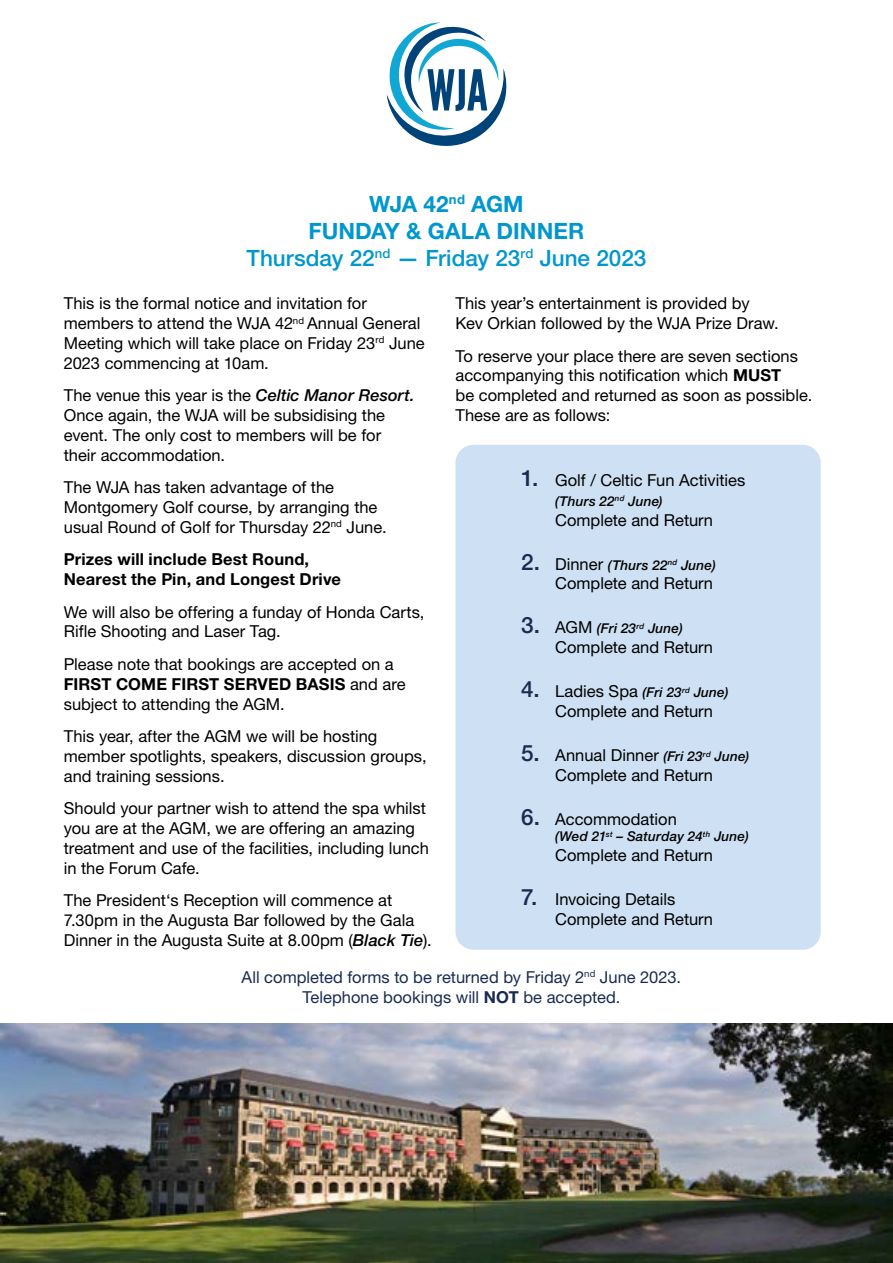
<style>
.page{position:relative;width:893px;height:1263px;background:#fff}
.page>*{position:absolute;margin:0;border:0;box-sizing:border-box;transform-origin:0 0}
.t1{font:500 22.5px/27px "Helvetica Neue LT Std";color:#0097cf;text-align:center}
.t2{font:16.5px/19.8px "Helvetica Neue LT Std";color:#000}
.t3{font:16.5px/19.8px "Helvetica Neue LT Std";color:#192c50;text-align:center}
.t4{font:700 16.5px/19.8px "Helvetica Neue LT Std";letter-spacing:.01em;color:#000}
.t5{font:italic 500 13.5px "Helvetica Neue LT Std";letter-spacing:.015em;color:#000}
.s1{font-weight:700}
.s2{font-weight:500;font-style:italic}
.s3{font-weight:500;font-size:22.5px;color:#192c50}
.s4{font-style:normal;font-size:22.5px;color:#192c50}
.s5{font-weight:400;font-style:normal;font-size:16.5px}
.s6{font-weight:500;font-style:italic;font-size:13.5px}
</style>
<div class="page">
<svg style="left:387px;top:22px;width:119px;height:124px"></svg>
<div style="left:455px;top:445px;width:366px;height:505px;background:#cee0f3;border-radius:18px"></div>
<img style="left:0;top:1023px;width:893px;height:240px">
<h1 class="t1" style="left:247px;top:190px;width:401px"><span class="s1">WJA 42</span><sup>nd</sup> <span class="s1">AGM<br>FUNDAY &amp; GALA DINNER<br></span>Thursday 22<sup>nd</sup> — Friday 23<sup>rd</sup> June 2023</h1>
<p class="t2" style="left:64px;top:293px;width:363px">This is the formal notice and invitation for members to attend the WJA 42<sup>nd</sup> Annual General Meeting which will take place on Friday 23<sup>rd</sup> June 2023 commencing at 10am.</p>
<p class="t2" style="left:64px;top:385px;width:352px">The venue this year is the <span class="s2">Celtic Manor Resort.<br></span>Once again, the WJA will be subsidising the event. The only cost to members will be for their accommodation.</p>
<p class="t2" style="left:64px;top:477px;width:324px">The WJA has taken advantage of the<br>Montgomery Golf course, by arranging the usual Round of Golf for Thursday 22<sup>nd</sup> June.</p>
<p class="t4" style="left:64px;top:549px;width:279px">Prizes will include Best Round,<br>Nearest the Pin, and Longest Drive</p>
<p class="t2" style="left:64px;top:602px;width:362px">We will also be offering a funday of Honda Carts,<br>Rifle Shooting and Laser Tag.</p>
<p class="t2" style="left:64px;top:654px;width:344px">Please note that bookings are accepted on a<br><span class="s1">FIRST COME FIRST SERVED BASIS</span> and are subject to attending the AGM.</p>
<p class="t2" style="left:64px;top:726px;width:364px">This year, after the AGM we will be hosting member spotlights, speakers, discussion groups, and training sessions.</p>
<p class="t2" style="left:64px;top:798px;width:367px">Should your partner wish to attend the spa whilst you are at the AGM, we are offering an amazing treatment and use of the facilities, including lunch in the Forum Cafe.</p>
<p class="t2" style="left:64px;top:890px;width:369px">The President‘s Reception will commence at<br>7.30pm in the Augusta Bar followed by the Gala<br>Dinner in the Augusta Suite at 8.00pm (<span class="s2">Black Tie</span>).</p>
<p class="t2" style="left:455px;top:293px;width:325px">This year’s entertainment is provided by<br>Kev Orkian followed by the WJA Prize Draw.</p>
<p class="t2" style="left:455px;top:346px;width:358px">To reserve your place there are seven sections accompanying this notification which <span class="s1">MUST<br></span>be completed and returned as soon as possible.<br>These are as follows:</p>
<p class="t2" style="left:521px;top:470px;width:226px"><span class="s3">1.</span> Golf / Celtic Fun Activities</p>
<p class="t5" style="left:555px;top:493px;width:109px">(Thurs 22<sup>nd</sup> June)</p>
<p class="t2" style="left:555px;top:510px;width:159px">Complete and Return</p>
<p class="t5" style="left:521px;top:557px;width:196px"><span class="s4">2.</span> <span class="s5">Dinner</span> (Thurs 22<sup>nd</sup> June)</p>
<p class="t2" style="left:555px;top:573px;width:159px">Complete and Return</p>
<p class="t5" style="left:521px;top:621px;width:163px"><span class="s4">3.</span> <span class="s5">AGM</span> (Fri 23<sup>rd</sup> June)</p>
<p class="t2" style="left:555px;top:637px;width:159px">Complete and Return</p>
<p class="t5" style="left:521px;top:684px;width:209px"><span class="s4">4.</span> <span class="s5">Ladies Spa</span> (Fri 23<sup>rd</sup> June)</p>
<p class="t2" style="left:555px;top:701px;width:159px">Complete and Return</p>
<p class="t2" style="left:521px;top:745px;width:230px;text-align:center"><span class="s3">5.</span> Annual Dinner <span class="s6">(Fri 23</span><sup>rd</sup> <span class="s6">June)<br></span>Complete and Return</p>
<p class="t2" style="left:521px;top:809px;width:157px"><span class="s3">6.</span> Accommodation</p>
<p class="t5" style="left:555px;top:828px;width:195px">(Wed 21<sup>st</sup> – Saturday 24<sup>th</sup> June)</p>
<p class="t2" style="left:555px;top:845px;width:159px">Complete and Return</p>
<p class="t2" style="left:555px;top:889px;width:159px;text-indent:-34px"><span class="s3">7.</span> Invoicing Details<br>Complete and Return</p>
<p class="t3" style="left:242px;top:967px;width:441px">All completed forms to be returned by Friday 2<sup>nd</sup> June 2023.<br>Telephone bookings will <span class="s1">NOT</span> be accepted.</p>
</div>
